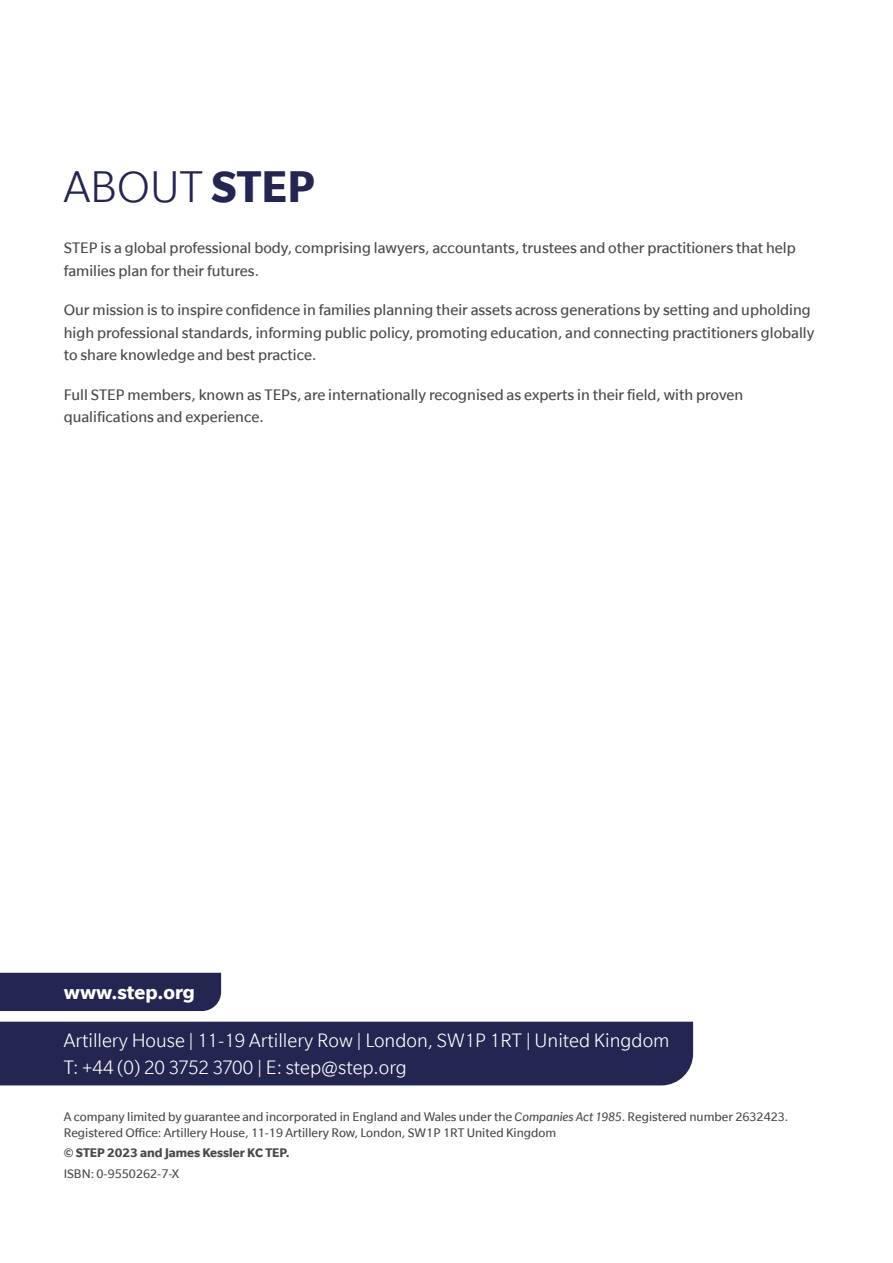
<style>
.page{position:relative;width:893px;height:1263px;background:#fff}
.page>*{position:absolute;margin:0;border:0;box-sizing:border-box;transform-origin:0 0}
.t1{font:300 48px "Slate Std";color:#242550}
.t2{font:300 21px/27.3px "Slate Std";color:#fff}
.t3{font:700 21px "Slate Std";color:#fff}
.t4{font:16.5px/22.5px "Slate Std";color:#4a4a49}
.t5{font:13.5px/16.2px "Slate Std";color:#4a4a49}
.t6{font:700 13.5px "Slate Std";color:#4a4a49}
.s1{font-weight:700}
.s2{font-style:italic}
</style>
<div class="page">
<div style="left:0;top:973px;width:221px;height:38px;background:#242550"></div>
<div style="left:0;top:1022px;width:693px;height:63px;background:#242550"></div>
<h1 class="t1" style="left:64px;top:162px;width:253px">ABOUT <span class="s1">STEP</span></h1>
<p class="t4" style="left:64px;top:237px;width:733px">STEP is a global professional body, comprising lawyers, accountants, trustees and other practitioners that help families plan for their futures.</p>
<p class="t4" style="left:64px;top:299px;width:752px">Our mission is to inspire confidence in families planning their assets across generations by setting and upholding high professional standards, informing public policy, promoting education, and connecting practitioners globally to share knowledge and best practice.</p>
<p class="t4" style="left:64px;top:383px;width:681px">Full STEP members, known as TEPs, are internationally recognised as experts in their field, with proven qualifications and experience.</p>
<p class="t3" style="left:64px;top:981px;width:133px">www.step.org</p>
<p class="t2" style="left:64px;top:1026px;width:607px">Artillery House | 11-19 Artillery Row | London, SW1P 1RT | United Kingdom<br>T: +44 (0) 20 3752 3700 | E: step@step.org</p>
<p class="t5" style="left:64px;top:1108px;width:726px">A company limited by guarantee and incorporated in England and Wales under the <span class="s2">Companies Act 1985</span>. Registered number 2632423.<br>Registered Office: Artillery House, 11-19 Artillery Row, London, SW1P 1RT United Kingdom</p>
<p class="t6" style="left:64px;top:1146px;width:227px">© STEP 2023 and James Kessler KC TEP.</p>
<p class="t5" style="left:64px;top:1165px;width:117px">ISBN: 0-9550262-7-X</p>
</div>
